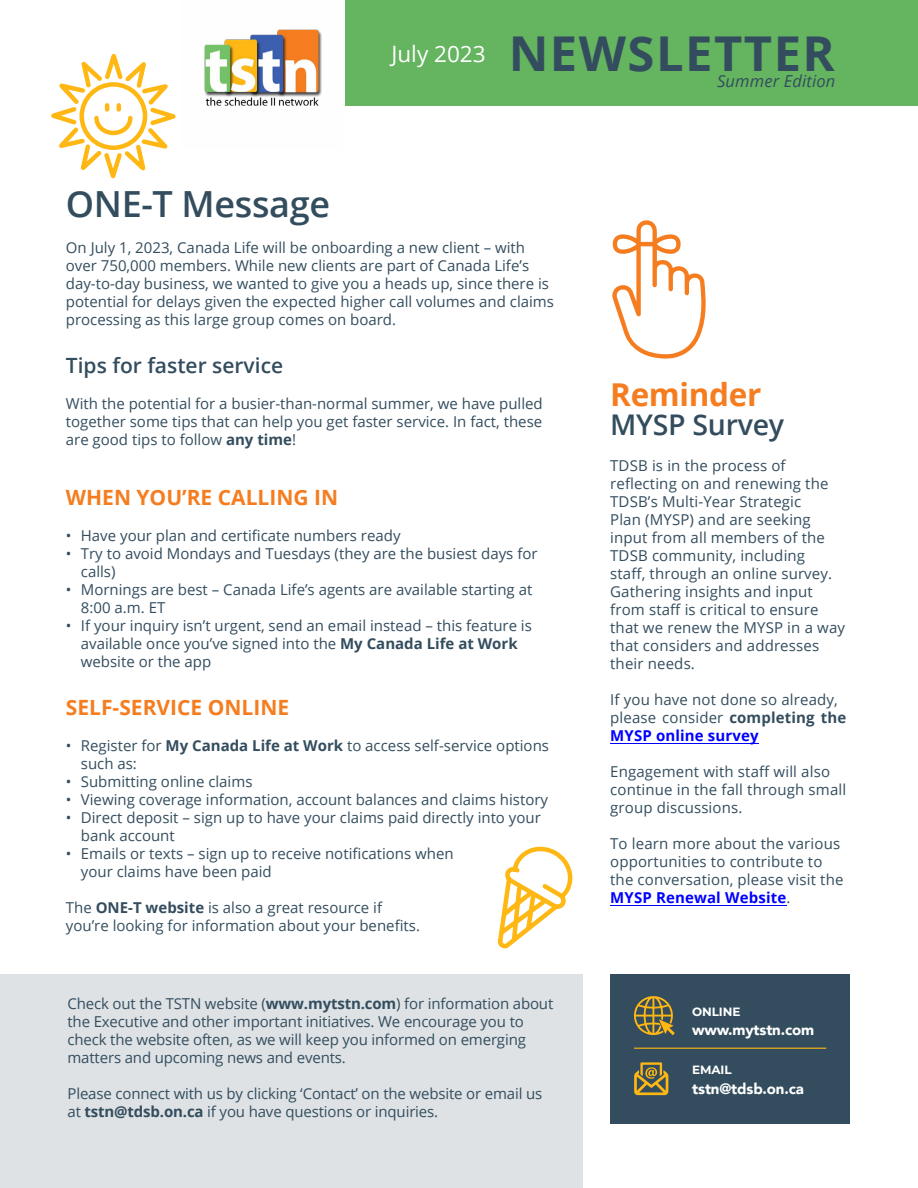
<style>
.page{position:relative;width:918px;height:1188px;background:#fff}
.page>*{position:absolute;margin:0;border:0;box-sizing:border-box;transform-origin:0 0}
.t1{font:700 48px "Open Sans";letter-spacing:.03em;color:#334d5e}
.t2{font:600 36px "Open Sans";letter-spacing:-.01em;color:#334d5e}
.t3{font:700 31.5px "Open Sans";letter-spacing:-.01em;color:#f57d1f}
.t4{font:600 28.5px "Open Sans";letter-spacing:-.01em;color:#334d5e}
.t5{font:700 21px "Open Sans";color:#f57d1f}
.t6{font:600 21px "Open Sans";color:#334d5e}
.t7{font:italic 16.5px "Open Sans";letter-spacing:.01em;color:#334d5e}
.t8{font:15px/18px "Open Sans";color:#334d5e}
.t9{font:900 15px "Avenir";letter-spacing:-.01em;color:#fff}
.t10{font:700 12px "Montserrat";letter-spacing:-.01em;color:#fff}
.s1{font-weight:700}
.s2{font-weight:700;color:#00f}
</style>
<div class="page">
<svg style="left:51px;top:53px;width:125px;height:126px"></svg>
<hr style="left:610px;top:905px;width:176px;height:1px;background:#00f">
<hr style="left:610px;top:743px;width:149px;height:1px;background:#00f">
<div style="left:346px;top:0;width:572px;height:106px;background:#65b460"></div>
<img style="left:204px;top:29px;width:118px;height:77px">
<div style="left:610px;top:974px;width:239px;height:150px;background:#334d5e"></div>
<hr style="left:634px;top:1048px;width:192px;height:1px;background:#ffb713">
<svg style="left:634px;top:1062px;width:34px;height:33px"></svg>
<svg style="left:634px;top:996px;width:41px;height:39px"></svg>
<div style="left:0;top:974px;width:582px;height:214px;background:#dee2e5"></div>
<svg style="left:612px;top:220px;width:94px;height:139px"></svg>
<svg style="left:497px;top:846px;width:76px;height:102px"></svg>
<h1 class="t1" style="left:392px;top:20px;width:445px"><sup>July</sup> <sup>2023</sup> NEWSLETTER</h1>
<p class="t7" style="left:717px;top:70px;width:120px">Summer Edition</p>
<h2 class="t2" style="left:66px;top:179px;width:266px">ONE-T Message</h2>
<p class="t8" style="left:66px;top:238px;width:490px">On July 1, 2023, Canada Life will be onboarding a new client – with over 750,000 members. While new clients are part of Canada Life’s day-to-day business, we wanted to give you a heads up, since there is potential for delays given the expected higher call volumes and claims processing as this large group comes on board.</p>
<h3 class="t6" style="left:66px;top:351px;width:219px">Tips for faster service</h3>
<p class="t8" style="left:66px;top:394px;width:478px;text-align:justify">With the potential for a busier-than-normal summer, we have pulled together some tips that can help you get faster service. In fact, these are good tips to follow <span class="s1">any time</span>!</p>
<h3 class="t5" style="left:66px;top:482px;width:274px">WHEN YOU’RE CALLING IN</h3>
<p class="t8" style="left:66px;top:526px;width:336px">• Have your plan and certificate numbers ready</p>
<p class="t8" style="left:81px;top:544px;width:458px;text-indent:-15px">• Try to avoid Mondays and Tuesdays (they are the busiest days for calls)</p>
<p class="t8" style="left:81px;top:580px;width:453px;text-indent:-15px">• Mornings are best – Canada Life’s agents are available starting at<br>8:00 a.m. ET</p>
<p class="t8" style="left:81px;top:616px;width:453px;text-indent:-15px">• If your inquiry isn’t urgent, send an email instead – this feature is available once you’ve signed into the <span class="s1">My Canada Life at Work </span>website or the app</p>
<h3 class="t5" style="left:66px;top:692px;width:225px">SELF-SERVICE ONLINE</h3>
<p class="t8" style="left:81px;top:736px;width:470px;text-indent:-15px">• Register for <span class="s1">My Canada Life at Work</span> to access self-service options such as:</p>
<p class="t8" style="left:66px;top:772px;width:188px">• Submitting online claims</p>
<p class="t8" style="left:66px;top:790px;width:484px">• Viewing coverage information, account balances and claims history</p>
<p class="t8" style="left:81px;top:808px;width:462px;text-indent:-15px">• Direct deposit – sign up to have your claims paid directly into your bank account</p>
<p class="t8" style="left:81px;top:844px;width:374px;text-indent:-15px">• Emails or texts – sign up to receive notifications when your claims have been paid</p>
<p class="t8" style="left:66px;top:898px;width:356px">The <span class="s1">ONE-T website</span> is also a great resource if you’re looking for information about your benefits.</p>
<p class="t8" style="left:68px;top:995px;width:487px">Check out the TSTN website (<span class="s1">www.mytstn.com</span>) for information about the Executive and other important initiatives. We encourage you to check the website often, as we will keep you informed on emerging matters and upcoming news and events.</p>
<p class="t8" style="left:68px;top:1085px;width:476px">Please connect with us by clicking ‘Contact’ on the website or email us at <span class="s1">tstn@tdsb.on.ca</span> if you have questions or inquiries.</p>
<h3 class="t3" style="left:610px;top:373px;width:153px">Reminder</h3>
<h3 class="t4" style="left:610px;top:405px;width:175px">MYSP Survey</h3>
<p class="t8" style="left:610px;top:456px;width:236px">TDSB is in the process of reflecting on and renewing the<br>TDSB’s Multi-Year Strategic<br>Plan (MYSP) and are seeking input from all members of the<br>TDSB community, including<br>staff, through an online survey.<br>Gathering insights and input from staff is critical to ensure that we renew the MYSP in a way that considers and addresses their needs.</p>
<p class="t8" style="left:610px;top:690px;width:238px">If you have not done so already, please consider <span class="s1">completing the<br></span><span class="s2">MYSP online survey</span></p>
<p class="t8" style="left:610px;top:762px;width:238px">Engagement with staff will also continue in the fall through small group discussions.</p>
<p class="t8" style="left:610px;top:834px;width:235px">To learn more about the various opportunities to contribute to the conversation, please visit the<br><span class="s2">MYSP Renewal Website</span>.</p>
<p class="t10" style="left:692px;top:1003px;width:50px">ONLINE</p>
<p class="t9" style="left:692px;top:1017px;width:123px">www.mytstn.com</p>
<p class="t10" style="left:692px;top:1061px;width:41px">EMAIL</p>
<p class="t9" style="left:692px;top:1075px;width:113px">tstn@tdsb.on.ca</p>
</div>
